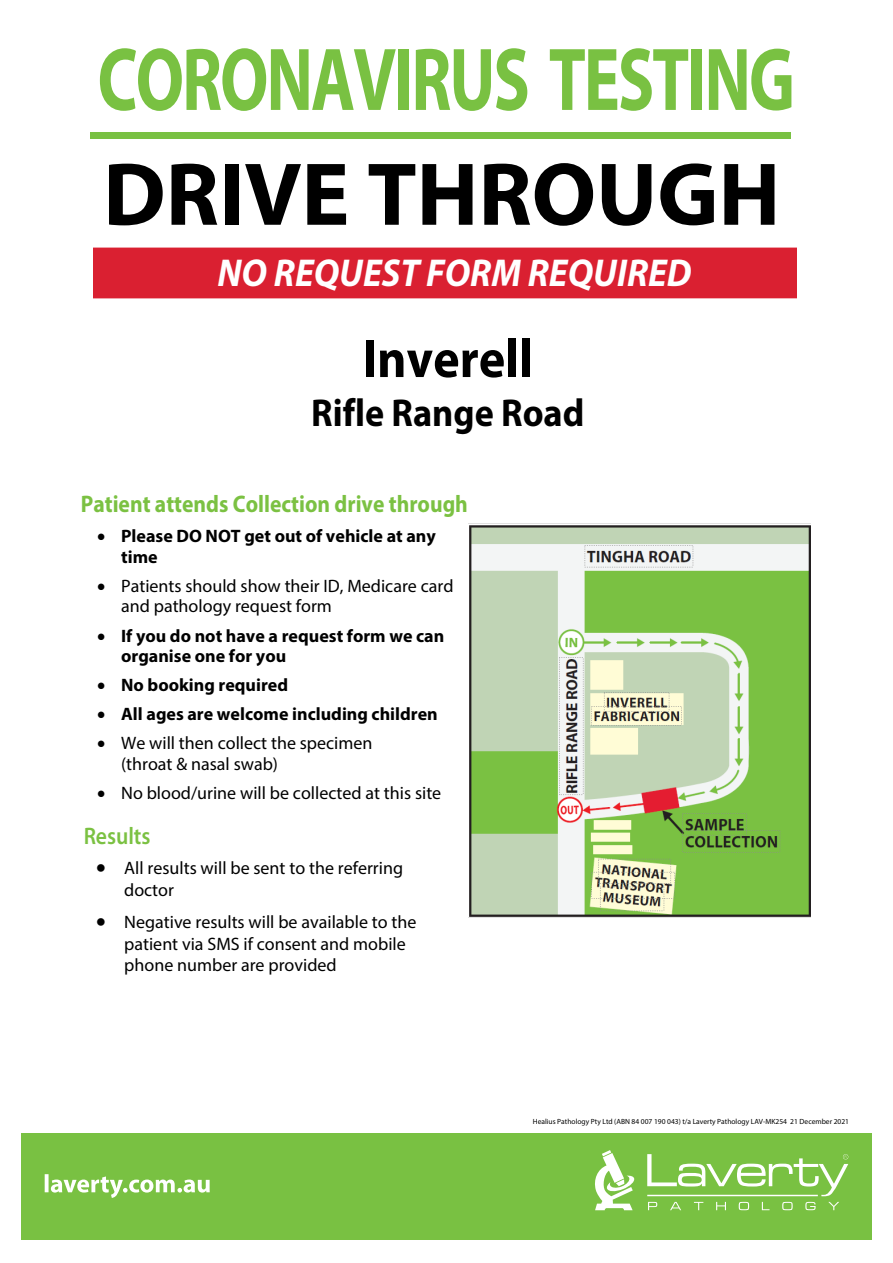
<style>
.page{position:relative;width:893px;height:1263px;background:#fff}
.page>*{position:absolute;margin:0;border:0;box-sizing:border-box;transform-origin:0 0}
.t1{font:700 90px "Myriad Pro";letter-spacing:-.03em;color:#79c142;scale:.75 1}
.t2{font:700 90px "Myriad Pro";color:#000}
.t3{font:700 54px "Myriad Pro";color:#000;scale:.93 1}
.t4{font:italic 700 39px "Myriad Pro";color:#fff;scale:.93 1}
.t5{font:700 39px "Myriad Pro";color:#000;scale:.93 1}
.t6{font:700 24px "Myriad Pro";color:#7bc142;scale:.9 1}
.t7{font:600 24px "Myriad Pro";letter-spacing:-.005em;color:#7bc142;scale:.9 1}
.t8{font:18px/21.6px "Myriad Pro";color:#000}
.t9{font:700 18px/21.6px "Myriad Pro";color:#000}
.t10{font:7.5px "Myriad Pro";color:#000}
</style>
<div class="page">
<div style="left:93px;top:248px;width:703px;height:50px;background:#da2031"></div>
<div style="left:21px;top:1133px;width:851px;height:106px;background:#79c142"></div>
<svg style="left:595px;top:1150px;width:40px;height:60px"></svg>
<svg style="left:647px;top:1154px;width:201px;height:56px"></svg>
<svg style="left:45px;top:1174px;width:165px;height:24px"></svg>
<div style="left:90px;top:133px;width:701px;height:6px;background:#79c142"></div>
<img style="left:469px;top:525px;width:342px;height:393px">
<h1 class="t1" style="left:98px;top:21px;width:931px">CORONAVIRUS TESTING</h1>
<h1 class="t2" style="left:103px;top:136px;width:679px">DRIVE THROUGH</h1>
<h3 class="t4" style="left:217px;top:247px;width:511px">NO REQUEST FORM REQUIRED</h3>
<h2 class="t3" style="left:363px;top:324px;width:184px">Inverell</h2>
<h3 class="t5" style="left:311px;top:388px;width:295px">Rifle Range Road</h3>
<h3 class="t6" style="left:81px;top:488px;width:432px">Patient attends Collection drive through</h3>
<p class="t9" style="left:121px;top:524px;width:316px;text-indent:-24px">• Please DO NOT get out of vehicle at any time</p>
<p class="t8" style="left:121px;top:576px;width:334px;line-height:20.1px;text-indent:-24px">• Patients should show their ID, Medicare card and pathology request form</p>
<p class="t9" style="left:121px;top:625px;width:325px;line-height:19.8px;text-indent:-24px">• If you do not have a request form we can organise one for you</p>
<p class="t9" style="left:97px;top:673px;width:192px">• No booking required</p>
<p class="t9" style="left:97px;top:702px;width:342px">• All ages are welcome including children</p>
<p class="t8" style="left:121px;top:732px;width:253px;text-indent:-24px">• We will then collect the specimen (throat &amp; nasal swab)</p>
<p class="t8" style="left:97px;top:782px;width:345px">• No blood/urine will be collected at this site</p>
<h3 class="t7" style="left:84px;top:823px;width:76px">Results</h3>
<p class="t8" style="left:124px;top:857px;width:280px;text-indent:-28px">• All results will be sent to the referring doctor</p>
<p class="t8" style="left:124px;top:911px;width:294px;text-indent:-28px">• Negative results will be available to the patient via SMS if consent and mobile phone number are provided</p>
<p class="t10" style="left:533px;top:1116px;width:318px">Healius Pathology Pty Ltd (ABN 84 007 190 043) t/a Laverty Pathology LAV-MK254 21 December 2021</p>
</div>
